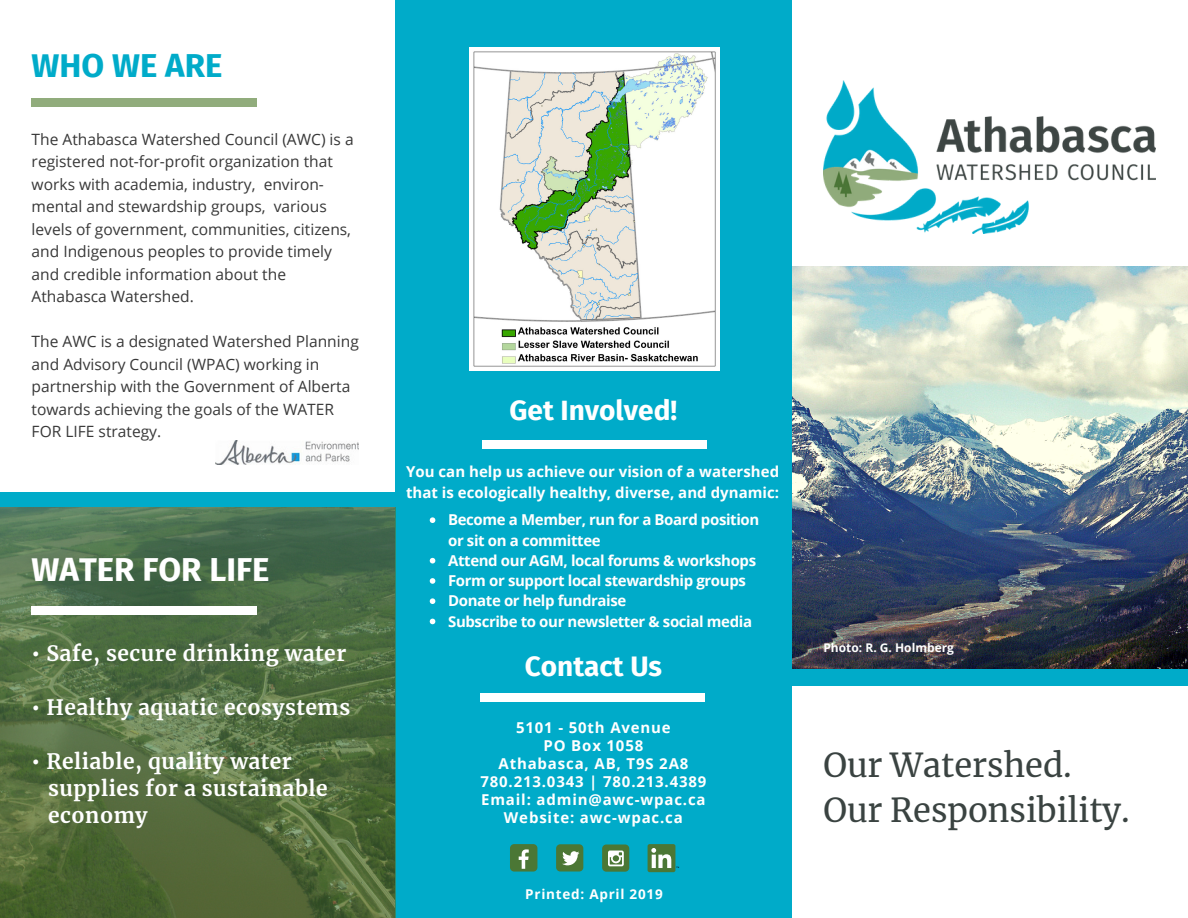
<style>
.page{position:relative;width:1188px;height:918px;background:#fff}
.page>*{position:absolute;margin:0;border:0;box-sizing:border-box;transform-origin:0 0}
.t1{font:700 33px "Fira Sans";color:#fff}
.t2{font:700 33px "Fira Sans";color:#00abc9}
.t3{font:32.7px/45px "Merriweather";color:#3a4341}
.t4{font:700 28.05px "Fira Sans";color:#fff}
.t5{font:700 21px/27px "Merriweather";letter-spacing:.025em;color:#fff}
.t6{font:15.6px/22.5px "Open Sans";color:#383838}
.t7{font:700 15px/20.2px "Open Sans";letter-spacing:-.025em;color:#fff}
.t8{font:700 15px/18px "Open Sans";letter-spacing:.055em;color:#fff;text-align:center}
.t9{font:700 15px/20.2px "Open Sans";color:#fff}
.t10{font:700 13.5px "Open Sans";letter-spacing:.055em;color:#fff}
.t11{font:700 12px "Open Sans";color:#fff}
</style>
<div class="page">
<img style="left:791px;top:267px;width:397px;height:403px">
<div style="left:395px;top:0;width:396px;height:918px;background:#00abc9"></div>
<div style="left:790px;top:670px;width:398px;height:16px;background:#00abc9"></div>
<div style="left:480px;top:694px;width:225px;height:8px;background:#fff"></div>
<div style="left:0;top:492px;width:397px;height:15px;background:#00abc9"></div>
<img style="left:823px;top:81px;width:332px;height:153px">
<img style="left:469px;top:48px;width:250px;height:323px">
<div style="left:482px;top:441px;width:225px;height:8px;background:#fff"></div>
<div style="left:32px;top:98px;width:225px;height:8px;background:#91ac7c"></div>
<svg style="left:0;top:507px;width:395px;height:411px;background:#526e43"></svg>
<div style="left:32px;top:607px;width:225px;height:8px;background:#fff"></div>
<svg style="left:430px;top:517px;width:5px;height:6px"></svg>
<svg style="left:430px;top:558px;width:5px;height:6px"></svg>
<svg style="left:430px;top:578px;width:5px;height:6px"></svg>
<svg style="left:430px;top:598px;width:5px;height:6px"></svg>
<svg style="left:430px;top:619px;width:5px;height:5px"></svg>
<div style="left:556px;top:844px;width:27px;height:28px;background:#4b7735;border-radius:4px"></div>
<svg style="left:562px;top:851px;width:17px;height:14px"></svg>
<div style="left:510px;top:844px;width:27px;height:28px;background:#4b7735;border-radius:4px"></div>
<svg style="left:519px;top:849px;width:10px;height:20px"></svg>
<div style="left:602px;top:845px;width:27px;height:27px;background:#4b7735;border-radius:4px"></div>
<svg style="left:608px;top:851px;width:16px;height:15px"></svg>
<div style="left:648px;top:844px;width:27px;height:28px;background:#4b7735;border-radius:2px"></div>
<svg style="left:651px;top:848px;width:28px;height:20px"></svg>
<img style="left:216px;top:441px;width:142px;height:23px">
<h1 class="t2" style="left:32px;top:46px;width:192px">WHO WE ARE</h1>
<p class="t6" style="left:32px;top:127px;width:324px">The Athabasca Watershed Council (AWC) is a registered not-for-profit organization that works with academia, industry, environ&shy;mental and stewardship groups, various levels of government, communities, citizens, and Indigenous peoples to provide timely and credible information about the Athabasca Watershed.</p>
<p class="t6" style="left:32px;top:330px;width:329px">The AWC is a designated Watershed Planning and Advisory Council (WPAC) working in partnership with the Government of Alberta towards achieving the goals of the WATER FOR LIFE strategy.</p>
<h1 class="t1" style="left:32px;top:550px;width:239px">WATER FOR LIFE</h1>
<h3 class="t5" style="left:32px;top:640px;width:316px">• Safe, secure drinking water</h3>
<h3 class="t5" style="left:32px;top:694px;width:320px">• Healthy aquatic ecosystems</h3>
<h3 class="t5" style="left:48px;top:748px;width:281px;text-indent:-16px">• Reliable, quality water supplies for a sustainable economy</h3>
<h3 class="t4" style="left:510px;top:393px;width:169px">Get Involved!</h3>
<p class="t9" style="left:406px;top:461px;width:375px">You can help us achieve our vision of a watershed that is ecologically healthy, diverse, and dynamic:</p>
<p class="t7" style="left:448px;top:509px;width:313px">Become a Member, run for a Board position or sit on a committee<br>Attend our AGM, local forums &amp; workshops Form or support local stewardship groups Donate or help fundraise<br>Subscribe to our newsletter &amp; social media</p>
<h3 class="t4" style="left:525px;top:650px;width:139px">Contact Us</h3>
<p class="t8" style="left:480px;top:718px;width:228px">5101 - 50th Avenue<br>PO Box 1058<br>Athabasca, AB, T9S 2A8<br>780.213.0343 | 780.213.4389<br>Email: admin@awc-wpac.ca<br>Website: awc-wpac.ca</p>
<p class="t10" style="left:525px;top:885px;width:139px">Printed: April 2019</p>
<p class="t11" style="left:823px;top:640px;width:132px">Photo: R. G. Holmberg</p>
<h2 class="t3" style="left:823px;top:743px;width:308px">Our Watershed.<br>Our Responsibility.</h2>
</div>
